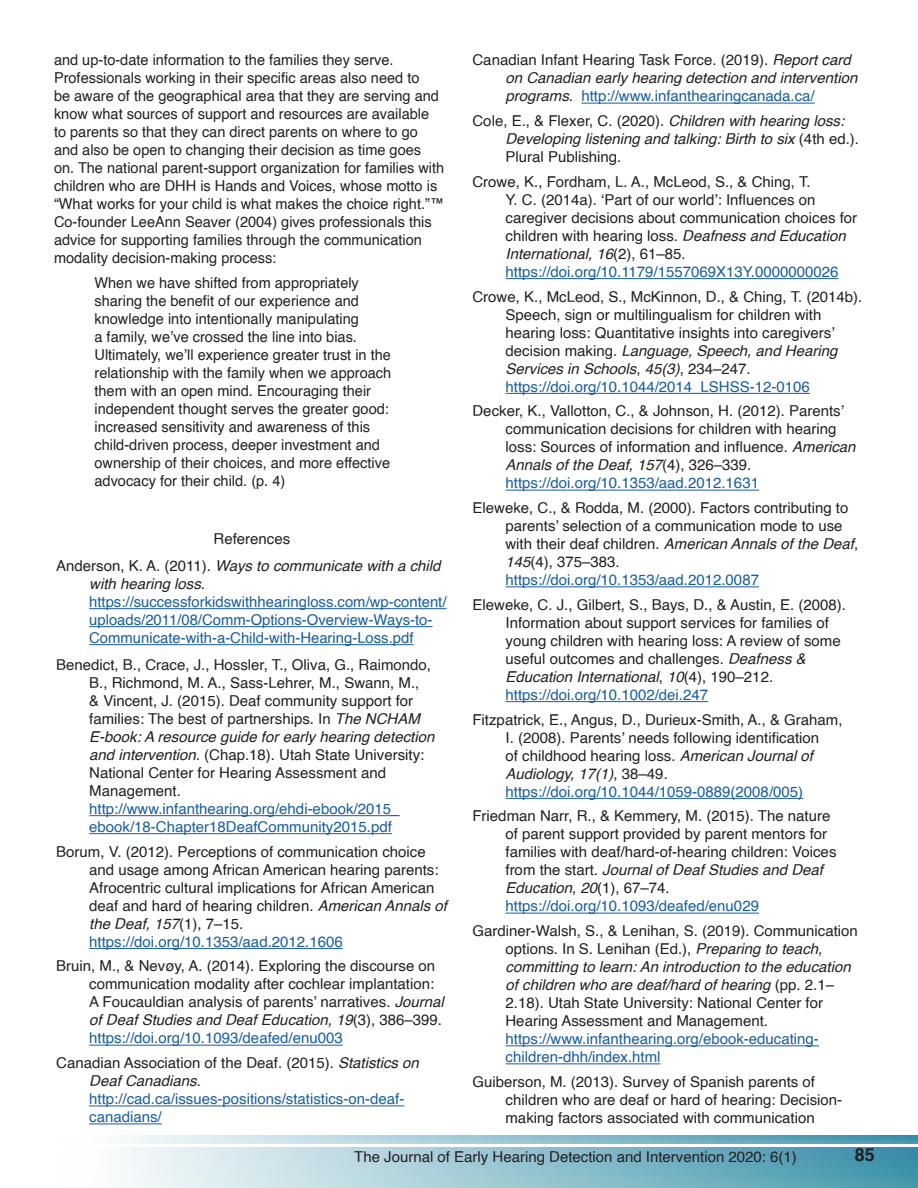
<style>
.page{position:relative;width:918px;height:1188px;background:#fff}
.page>*{position:absolute;margin:0;border:0;box-sizing:border-box;transform-origin:0 0}
.t1{font:700 18px "Helvetica";color:#231f20}
.t2{font:15px/18px "Helvetica";color:#231f20}
.t3{font:15px/18px "Helvetica";color:#175d9e}
.t4{font:italic 15px/18px "Helvetica";color:#231f20}
.s1{font-style:normal}
.s2{font-style:italic}
.s3{color:#175d9e}
.s4{font-style:normal;color:#175d9e}
</style>
<div class="page">
<div style="left:61px;top:1148px;width:857px;height:40px;background:linear-gradient(to right,#fff,#3b91a8)"></div>
<svg style="left:122px;top:1136px;width:796px;height:7px;background:#98c5d1"></svg>
<hr style="left:89px;top:608px;width:358px;height:1px;background:#175d9e">
<hr style="left:89px;top:626px;width:344px;height:1px;background:#175d9e">
<hr style="left:89px;top:644px;width:325px;height:1px;background:#175d9e">
<hr style="left:89px;top:815px;width:310px;height:1px;background:#175d9e">
<hr style="left:89px;top:833px;width:303px;height:1px;background:#175d9e">
<hr style="left:89px;top:948px;width:254px;height:1px;background:#175d9e">
<hr style="left:89px;top:1045px;width:254px;height:1px;background:#175d9e">
<hr style="left:89px;top:1106px;width:315px;height:1px;background:#175d9e">
<hr style="left:89px;top:1124px;width:73px;height:1px;background:#175d9e">
<hr style="left:581px;top:103px;width:234px;height:1px;background:#175d9e">
<hr style="left:506px;top:278px;width:333px;height:1px;background:#175d9e">
<hr style="left:506px;top:393px;width:304px;height:1px;background:#175d9e">
<hr style="left:506px;top:490px;width:253px;height:1px;background:#175d9e">
<hr style="left:506px;top:586px;width:253px;height:1px;background:#175d9e">
<hr style="left:506px;top:701px;width:202px;height:1px;background:#175d9e">
<hr style="left:506px;top:798px;width:297px;height:1px;background:#175d9e">
<hr style="left:506px;top:913px;width:253px;height:1px;background:#175d9e">
<hr style="left:506px;top:1045px;width:313px;height:1px;background:#175d9e">
<hr style="left:506px;top:1063px;width:155px;height:1px;background:#175d9e">
<p class="t2" style="left:54px;top:51px;width:392px">and up-to-date information to the families they serve.<br>Professionals working in their specific areas also need to<br>be aware of the geographical area that they are serving and know what sources of support and resources are available to parents so that they can direct parents on where to go and also be open to changing their decision as time goes on. The national parent-support organization for families with children who are DHH is Hands and Voices, whose motto is “What works for your child is what makes the choice right.”™ Co-founder LeeAnn Seaver (2004) gives professionals this advice for supporting families through the communication modality decision-making process:</p>
<p class="t2" style="left:94px;top:274px;width:298px">When we have shifted from appropriately sharing the benefit of our experience and knowledge into intentionally manipulating<br>a family, we’ve crossed the line into bias.<br>Ultimately, we’ll experience greater trust in the relationship with the family when we approach them with an open mind. Encouraging their independent thought serves the greater good: increased sensitivity and awareness of this child-driven process, deeper investment and ownership of their choices, and more effective advocacy for their child. (p. 4)</p>
<p class="t2" style="left:214px;top:530px;width:78px">References</p>
<p class="t4" style="left:89px;top:557px;width:353px;text-indent:-33px"><span class="s1">Anderson, K. A. (2011).</span> Ways to communicate with a child with hearing loss<span class="s1">.</span></p>
<p class="t3" style="left:89px;top:593px;width:359px">https://successforkidswithhearingloss.com/wp-content/ uploads/2011/08/Comm-Options-Overview-Ways-to-<br>Communicate-with-a-Child-with-Hearing-Loss.pdf</p>
<p class="t2" style="left:89px;top:656px;width:347px;text-indent:-33px">Benedict, B., Crace, J., Hossler, T., Oliva, G., Raimondo, B., Richmond, M. A., Sass-Lehrer, M., Swann, M.,<br>&amp; Vincent, J. (2015). Deaf community support for families: The best of partnerships. In <span class="s2">The NCHAM E-book: A resource guide for early hearing detection and intervention.</span> (Chap.18). Utah State University:<br>National Center for Hearing Assessment and Management.</p>
<p class="t3" style="left:89px;top:800px;width:312px">http://www.infanthearing.org/ehdi-ebook/2015_ ebook/18-Chapter18DeafCommunity2015.pdf</p>
<p class="t2" style="left:89px;top:843px;width:359px;text-indent:-33px">Borum, V. (2012). Perceptions of communication choice and usage among African American hearing parents:<br>Afrocentric cultural implications for African American deaf and hard of hearing children. <span class="s2">American Annals of the Deaf, 157</span>(1), 7–15.</p>
<p class="t3" style="left:89px;top:933px;width:255px">https://doi.org/10.1353/aad.2012.1606</p>
<p class="t2" style="left:89px;top:958px;width:356px;text-indent:-33px">Bruin, M., &amp; Nevøy, A. (2014). Exploring the discourse on communication modality after cochlear implantation:<br>A Foucauldian analysis of parents’ narratives. <span class="s2">Journal of Deaf Studies and Deaf Education, 19</span>(3), 386–399. <span class="s3">https://doi.org/10.1093/deafed/enu003</span></p>
<p class="t2" style="left:89px;top:1054px;width:331px;text-indent:-33px">Canadian Association of the Deaf. (2015). <span class="s2">Statistics on<br>Deaf Canadians</span>.</p>
<p class="t3" style="left:89px;top:1090px;width:317px">http://cad.ca/issues-positions/statistics-on-deaf&shy;canadians/</p>
<p class="t4" style="left:506px;top:51px;width:353px;text-indent:-33px"><span class="s1">Canadian Infant Hearing Task Force. (2019).</span> Report card on Canadian early hearing detection and intervention programs<span class="s1">.</span> <span class="s4">http://www.infanthearingcanada.ca/</span></p>
<p class="t4" style="left:506px;top:112px;width:355px;text-indent:-33px"><span class="s1">Cole, E., &amp; Flexer, C. (2020).</span> Children with hearing loss:<br>Developing listening and talking: Birth to six <span class="s1">(4th ed.).<br>Plural Publishing.</span></p>
<p class="t2" style="left:506px;top:173px;width:353px;text-indent:-33px">Crowe, K., Fordham, L. A., McLeod, S., &amp; Ching, T.<br>Y. C. (2014a). ‘Part of our world’: Influences on caregiver decisions about communication choices for children with hearing loss. <span class="s2">Deafness and Education International, 16</span>(2), 61–85.</p>
<p class="t3" style="left:506px;top:263px;width:335px">https://doi.org/10.1179/1557069X13Y.0000000026</p>
<p class="t2" style="left:506px;top:288px;width:358px;text-indent:-33px">Crowe, K., McLeod, S., McKinnon, D., &amp; Ching, T. (2014b).<br>Speech, sign or multilingualism for children with hearing loss: Quantitative insights into caregivers’ decision making. <span class="s2">Language, Speech, and Hearing Services in Schools</span>, <span class="s2">45(3)</span>, 234–247.</p>
<p class="t3" style="left:506px;top:378px;width:306px">https://doi.org/10.1044/2014_LSHSS-12-0106</p>
<p class="t2" style="left:506px;top:402px;width:352px;text-indent:-33px">Decker, K., Vallotton, C., &amp; Johnson, H. (2012). Parents’ communication decisions for children with hearing loss: Sources of information and influence. <span class="s2">American Annals of the Deaf, 157</span>(4), 326–339.</p>
<p class="t3" style="left:506px;top:474px;width:255px">https://doi.org/10.1353/aad.2012.1631</p>
<p class="t2" style="left:506px;top:499px;width:354px;text-indent:-33px">Eleweke, C., &amp; Rodda, M. (2000). Factors contributing to parents’ selection of a communication mode to use with their deaf children. <span class="s2">American Annals of the Deaf</span>, <span class="s2">145</span>(4), 375–383.</p>
<p class="t3" style="left:506px;top:571px;width:255px">https://doi.org/10.1353/aad.2012.0087</p>
<p class="t2" style="left:506px;top:596px;width:342px;text-indent:-33px">Eleweke, C. J., Gilbert, S., Bays, D., &amp; Austin, E. (2008).<br>Information about support services for families of young children with hearing loss: A review of some useful outcomes and challenges. <span class="s2">Deafness &amp; Education International</span>, <span class="s2">10</span>(4), 190–212.</p>
<p class="t3" style="left:506px;top:686px;width:204px">https://doi.org/10.1002/dei.247</p>
<p class="t2" style="left:506px;top:711px;width:339px;text-indent:-33px">Fitzpatrick, E., Angus, D., Durieux-Smith, A., &amp; Graham, I. (2008). Parents’ needs following identification<br>of childhood hearing loss. <span class="s2">American Journal of Audiology, 17(1)</span>, 38–49.</p>
<p class="t3" style="left:506px;top:783px;width:299px">https://doi.org/10.1044/1059-0889(2008/005)</p>
<p class="t2" style="left:506px;top:807px;width:333px;text-indent:-33px">Friedman Narr, R., &amp; Kemmery, M. (2015). The nature of parent support provided by parent mentors for families with deaf/hard-of-hearing children: Voices from the start. <span class="s2">Journal of Deaf Studies and Deaf Education</span>, <span class="s2">20</span>(1), 67–74.</p>
<p class="t3" style="left:506px;top:897px;width:255px">https://doi.org/10.1093/deafed/enu029</p>
<p class="t2" style="left:506px;top:922px;width:354px;text-indent:-33px">Gardiner-Walsh, S., &amp; Lenihan, S. (2019). Communication options. In S. Lenihan (Ed.), <span class="s2">Preparing to teach, committing to learn: An introduction to the education of children who are deaf/hard of hearing</span> (pp. 2.1– 2.18). Utah State University: National Center for Hearing Assessment and Management.</p>
<p class="t3" style="left:506px;top:1030px;width:315px">https://www.infanthearing.org/ebook-educating&shy;children-dhh/index.html</p>
<p class="t2" style="left:506px;top:1073px;width:338px;text-indent:-33px">Guiberson, M. (2013). Survey of Spanish parents of children who are deaf or hard of hearing: Decision&shy;making factors associated with communication</p>
<p class="t2" style="left:354px;top:1148px;width:444px">The Journal of Early Hearing Detection and Intervention 2020: 6(1)</p>
<p class="t1" style="left:855px;top:1140px;width:22px">85</p>
</div>
